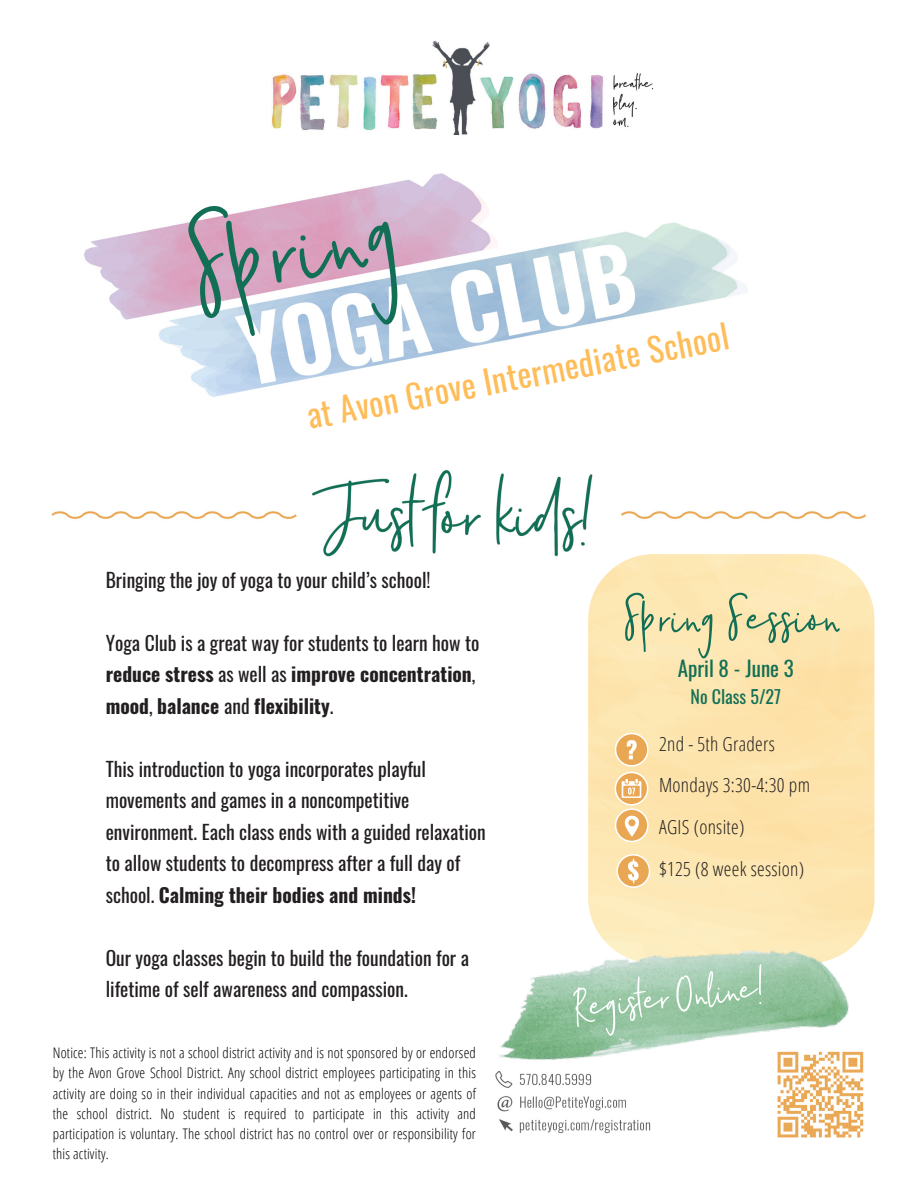
<style>
.page{position:relative;width:918px;height:1188px;background:#fff}
.page>*{position:absolute;margin:0;border:0;box-sizing:border-box;transform-origin:0 0}
.t1{font:147px "Poppitand Finch Script";color:#126f56}
.t2{font:64.5px "Poppitand Finch Script";letter-spacing:.015em;color:#126f56}
.t3{font:51.15px "Poppitand Finch Script";color:#fff}
.t4{font:33px "Oswald";color:#ffbd59}
.t5{font:21px "Oswald";color:#126f56}
.t6{font:19.5px/31.5px "Oswald";color:#231f20}
.t7{font:300 19.5px/41.7px "Open Sans Condensed";letter-spacing:.015em;color:#231f20}
.t8{font:18px "Oswald";color:#126f56}
.t9{font:300 14.55px/20.2px "Open Sans Condensed";letter-spacing:.015em;color:#000;text-align:justify}
.s1{font-weight:700}
</style>
<div class="page">
<img style="left:51px;top:40px;width:824px;height:1098px">
<img style="left:588px;top:554px;width:286px;height:409px;border-radius:65px">
<svg style="left:616px;top:854px;width:34px;height:34px"></svg>
<svg style="left:615px;top:733px;width:34px;height:109px;background:#f3cd95"></svg>
<div style="left:41px;top:1037px;width:408px;height:125px;background:#fff"></div>
<img style="left:486px;top:920px;width:372px;height:157px">
<h5 class="t1" style="left:177px;top:194px;width:211px;rotate:-11deg">Spring</h5>
<p class="t4" style="left:302px;top:391px;width:430px;rotate:-11deg">at Avon Grove Intermediate School</p>
<p class="t6" style="left:106px;top:563px;width:326px">Bringing the joy of yoga to your child’s school!</p>
<h2 class="t6" style="left:106px;top:626px;width:375px">Yoga Club is a great way for students to learn how to <span class="s1">reduce stress</span> as well as <span class="s1">improve concentration</span>, <span class="s1">mood</span>, <span class="s1">balance</span> and <span class="s1">flexibility</span>.</h2>
<h5 class="t6" style="left:106px;top:752px;width:382px">This introduction to yoga incorporates playful movements and games in a noncompetitive environment. Each class ends with a guided relaxation to allow students to decompress after a full day of school. <span class="s1">Calming their bodies and minds!</span></h5>
<p class="t6" style="left:106px;top:941px;width:365px">Our yoga classes begin to build the foundation for a lifetime of self awareness and compassion.</p>
<h5 class="t9" style="left:53px;top:1042px;width:425px">Notice: This activity is not a school district activity and is not sponsored by or endorsed by the Avon Grove School District. Any school district employees participating in this activity are doing so in their individual capacities and not as employees or agents of the school district. No student is required to participate in this activity and participation is voluntary. The school district has no control over or responsibility for this activity.</h5>
<h5 class="t2" style="left:624px;top:585px;width:216px">Spring Session</h5>
<p class="t5" style="left:678px;top:651px;width:118px">April 8 - June 3</p>
<p class="t8" style="left:691px;top:682px;width:92px">No Class 5/27</p>
<p class="t7" style="left:659px;top:722px;width:153px">2nd - 5th Graders<br>Mondays 3:30-4:30 pm<br>AGIS (onsite)<br>$125 (8 week session)</p>
<h5 class="t3" style="left:570px;top:981px;width:192px;rotate:-6deg">RegisterOnline!</h5>
</div>
